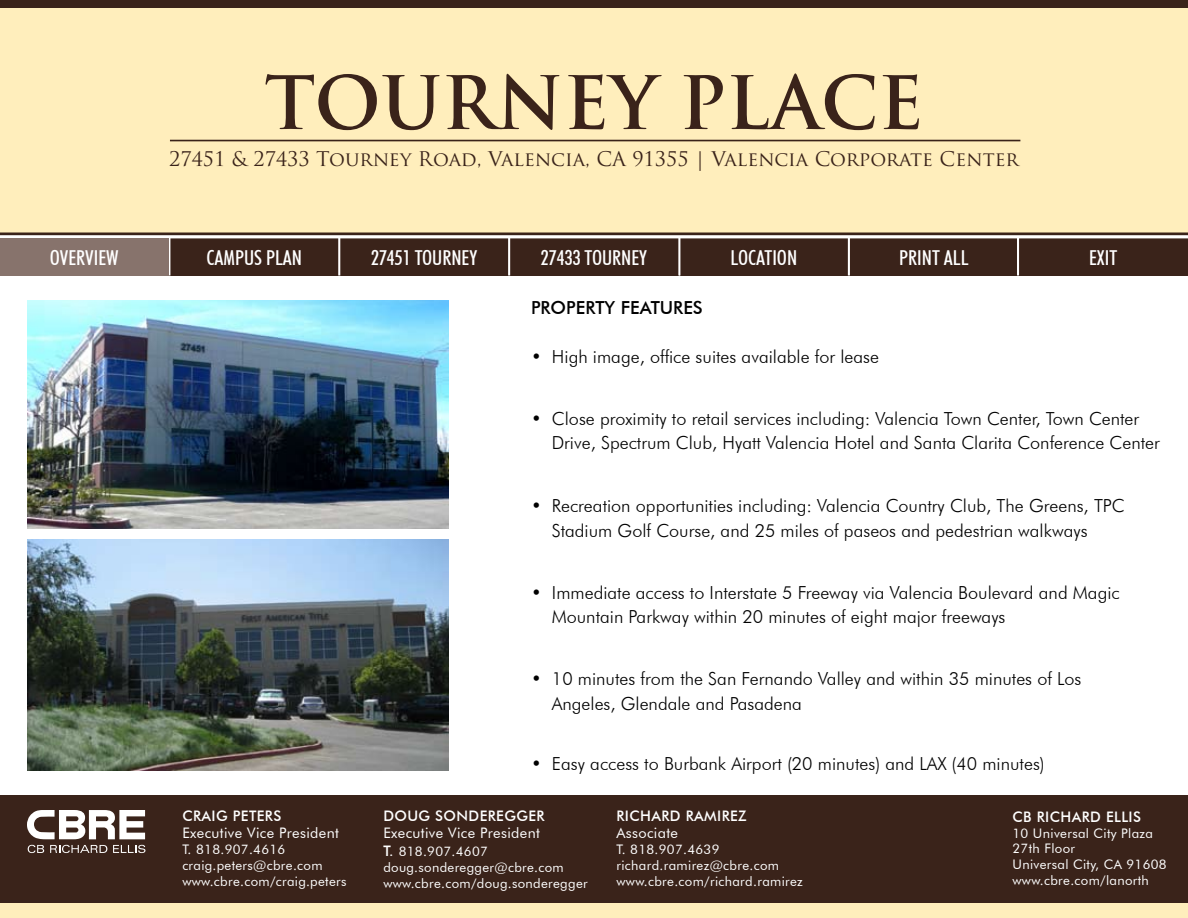
<style>
.page{position:relative;width:1188px;height:918px;background:#fff}
.page>*{position:absolute;margin:0;border:0;box-sizing:border-box;transform-origin:0 0}
.t1{font:700 71.55px "Trajan Pro";color:#3a231a}
.t2{font:500 condensed 20.55px "Futura BT";color:#fff}
.t3{font:19.65px "Trajan Pro";color:#3a231a}
.t4{font:300 18px/24.8px "Futura BT";color:#000}
.t5{font:500 18px "Futura BT";color:#000}
.t6{font:500 14.55px "Futura BT";letter-spacing:.025em;color:#fff}
.t7{font:14.55px "Futura BT";letter-spacing:.025em;color:#fff}
.t8{font:13.2px/15.9px "Futura BT";letter-spacing:.025em;color:#fff}
.s1{font-weight:500;font-size:14.55px}
</style>
<div class="page">
<div style="left:0;top:891px;width:1188px;height:27px;background:#ffeebc"></div>
<div style="left:0;top:796px;width:1188px;height:107px;background:#3a231a"></div>
<svg style="left:28px;top:845px;width:16px;height:8px"></svg>
<svg style="left:50px;top:845px;width:57px;height:8px"></svg>
<svg style="left:113px;top:845px;width:32px;height:8px"></svg>
<svg style="left:27px;top:810px;width:118px;height:29px"></svg>
<div style="left:170px;top:238px;width:169px;height:37px;background:#3a231a"></div>
<div style="left:339px;top:238px;width:170px;height:37px;background:#3a231a"></div>
<div style="left:849px;top:238px;width:170px;height:37px;background:#3a231a"></div>
<div style="left:679px;top:238px;width:170px;height:37px;background:#3a231a"></div>
<div style="left:1018px;top:238px;width:170px;height:37px;background:#3a231a"></div>
<div style="left:509px;top:238px;width:170px;height:37px;background:#3a231a"></div>
<div style="left:0;top:0;width:1188px;height:8px;background:#3a231a"></div>
<div style="left:0;top:8px;width:1188px;height:224px;background:#ffeebc"></div>
<hr style="left:338px;top:238px;width:2px;height:37px;background:#fff">
<hr style="left:848px;top:238px;width:2px;height:37px;background:#fff">
<hr style="left:1017px;top:238px;width:2px;height:37px;background:#fff">
<hr style="left:678px;top:238px;width:2px;height:37px;background:#fff">
<hr style="left:508px;top:238px;width:2px;height:37px;background:#fff">
<svg style="left:0;top:232px;width:1188px;height:3px;background:#5a4434"></svg>
<hr style="left:170px;top:140px;width:850px;height:1px;background:#3a231a">
<img style="left:28px;top:539px;width:421px;height:231px">
<img style="left:28px;top:300px;width:420px;height:229px">
<div style="left:0;top:238px;width:168px;height:37px;background:#87736c"></div>
<p class="t2" style="left:50px;top:245px;width:70px">OVERVIEW</p>
<h1 class="t1" style="left:265px;top:58px;width:660px">TOURNEY PLACE</h1>
<p class="t3" style="left:169px;top:147px;width:851px">27451 &amp; 27433 Tourney Road, Valencia, CA 91355 | Valencia Corporate Center</p>
<p class="t2" style="left:207px;top:245px;width:97px">CAMPUS PLAN</p>
<p class="t2" style="left:371px;top:245px;width:108px">27451 TOURNEY</p>
<p class="t2" style="left:541px;top:245px;width:108px">27433 TOURNEY</p>
<p class="t2" style="left:731px;top:245px;width:68px">LOCATION</p>
<p class="t2" style="left:899px;top:245px;width:71px">PRINT ALL</p>
<p class="t2" style="left:1089px;top:245px;width:30px">EXIT</p>
<p class="t5" style="left:531px;top:296px;width:173px">PROPERTY FEATURES</p>
<p class="t4" style="left:531px;top:344px;width:350px">• High image, office suites available for lease</p>
<p class="t4" style="left:552px;top:406px;width:610px;text-indent:-21px">• Close proximity to retail services including: Valencia Town Center, Town Center<br>Drive, Spectrum Club, Hyatt Valencia Hotel and Santa Clarita Conference Center</p>
<p class="t4" style="left:552px;top:494px;width:575px;text-indent:-21px">• Recreation opportunities including: Valencia Country Club, The Greens, TPC<br>Stadium Golf Course, and 25 miles of paseos and pedestrian walkways</p>
<p class="t4" style="left:552px;top:580px;width:570px;text-indent:-21px">• Immediate access to Interstate 5 Freeway via Valencia Boulevard and Magic<br>Mountain Parkway within 20 minutes of eight major freeways</p>
<p class="t4" style="left:552px;top:666px;width:531px;text-indent:-21px">• 10 minutes from the San Fernando Valley and within 35 minutes of Los<br>Angeles, Glendale and Pasadena</p>
<p class="t6" style="left:182px;top:807px;width:101px">CRAIG PETERS</p>
<p class="t7" style="left:182px;top:824px;width:158px">Executive Vice President</p>
<p class="t8" style="left:182px;top:842px;width:166px">T. 818.907.4616 craig.peters@cbre.com www.cbre.com/craig.peters</p>
<p class="t4" style="left:531px;top:751px;width:515px">• Easy access to Burbank Airport (20 minutes) and LAX (40 minutes)</p>
<p class="t6" style="left:383px;top:807px;width:163px">DOUG SONDEREGGER</p>
<p class="t7" style="left:383px;top:824px;width:158px">Executive Vice President</p>
<p class="t8" style="left:383px;top:843px;width:206px"><span class="s1">T.</span> 818.907.4607 doug.sonderegger@cbre.com www.cbre.com/doug.sonderegger</p>
<p class="t6" style="left:616px;top:807px;width:132px">RICHARD RAMIREZ</p>
<p class="t7" style="left:616px;top:824px;width:63px">Associate</p>
<p class="t8" style="left:616px;top:842px;width:188px">T. 818.907.4639 richard.ramirez@cbre.com www.cbre.com/richard.ramirez</p>
<p class="t6" style="left:1012px;top:808px;width:130px">CB RICHARD ELLIS</p>
<p class="t8" style="left:1012px;top:825px;width:156px">10 Universal City Plaza<br>27th Floor<br>Universal City, CA 91608 www.cbre.com/lanorth</p>
</div>
